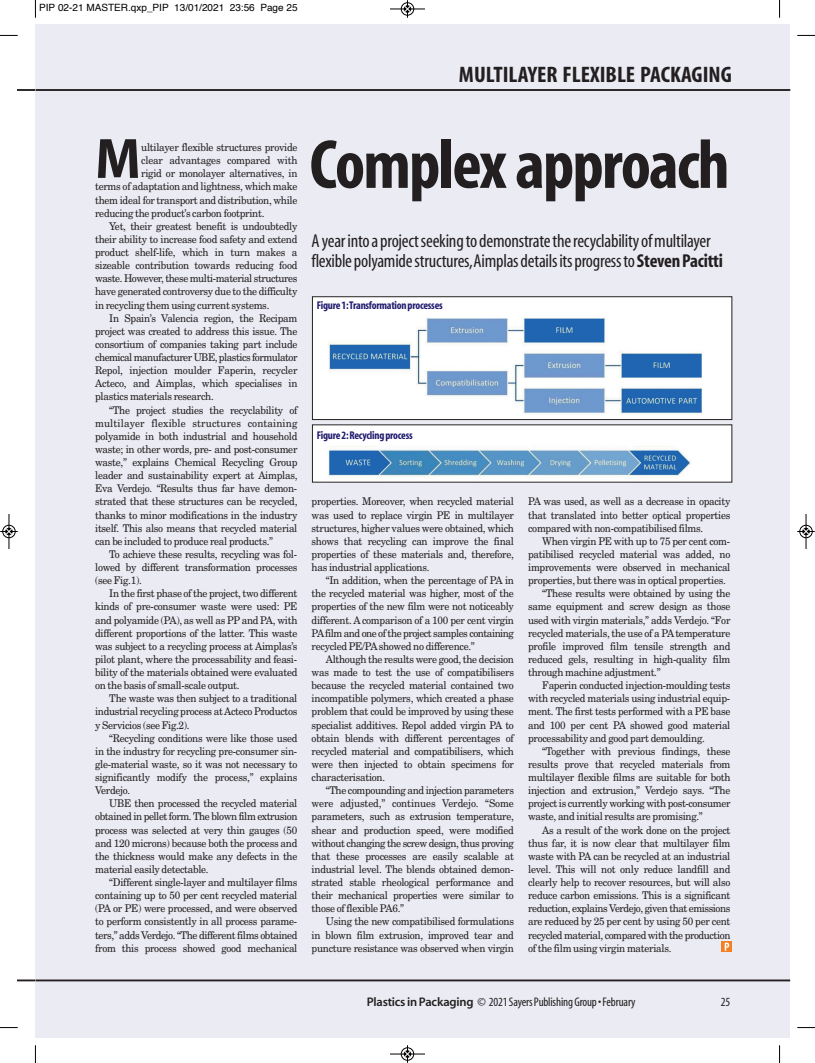
<style>
.page{position:relative;width:815px;height:1063px;background:#fff}
.page>*{position:absolute;margin:0;border:0;box-sizing:border-box;transform-origin:0 0}
.t1{font:700 condensed 70px "Myriad";letter-spacing:-.025em;color:#231f20}
.t2{font:57.38px "Myriad Bold Norm";color:#231f20;scale:.94 1}
.t3{font:700 condensed 22.5px "Myriad";color:#231f20;scale:1.05 1}
.t4{font:condensed 18.75px/20px "Myriad";letter-spacing:-.01em;color:#231f20}
.t5{font:condensed 12.5px "Myriad";letter-spacing:-.01em;color:#231f20}
.t6{font:700 condensed 11.25px "Myriad";letter-spacing:-.02em;color:#1f1a6d}
.t7{font:10.62px/13.1px "New Century Schlbk";letter-spacing:-.03em;color:#231f20;text-align:justify;scale:.94 1}
.t8{font:10px "Helvetica";color:#000}
.s1{font-weight:700}
.s2{font-family:"Myriad Semi Bold Norm";font-stretch:normal}
</style>
<div class="page">
<hr style="left:18px;top:89px;width:26px;height:2px;background:#231f20">
<svg style="left:18px;top:979px;width:17px;height:2px"></svg>
<div style="left:35px;top:25px;width:755px;height:1013px;background:#ebebf3"></div>
<svg style="left:722px;top:942px;width:10px;height:10px"></svg>
<svg style="left:725px;top:943px;width:4px;height:8px"></svg>
<img style="left:314px;top:298px;width:412px;height:120px">
<div style="left:312px;top:296px;width:420px;height:124px;border:1px solid #231f20"></div>
<img style="left:314px;top:427px;width:412px;height:53px">
<hr style="left:36px;top:89px;width:754px;height:2px;background:#231f20">
<hr style="left:35px;top:980px;width:755px;height:1px;background:#231f20">
<svg style="left:35px;top:0;width:1px;height:18px"></svg>
<svg style="left:0;top:35px;width:18px;height:1px"></svg>
<svg style="left:779px;top:0;width:1px;height:18px"></svg>
<svg style="left:797px;top:35px;width:18px;height:1px"></svg>
<svg style="left:35px;top:1045px;width:1px;height:18px"></svg>
<svg style="left:0;top:1027px;width:18px;height:1px"></svg>
<svg style="left:779px;top:1045px;width:1px;height:18px"></svg>
<svg style="left:797px;top:1027px;width:18px;height:1px"></svg>
<div style="left:401px;top:2px;width:13px;height:14px;border:1px solid #fff;border-radius:50%"></div>
<hr style="left:390px;top:9px;width:35px;height:1px;background:#000">
<div style="left:401px;top:3px;width:13px;height:12px;border:1px solid #000;border-radius:50%"></div>
<svg style="left:404px;top:0;width:7px;height:18px"></svg>
<div style="left:401px;top:1047px;width:13px;height:14px;border:1px solid #fff;border-radius:50%"></div>
<hr style="left:390px;top:1054px;width:35px;height:1px;background:#000">
<div style="left:401px;top:1048px;width:13px;height:12px;border:1px solid #000;border-radius:50%"></div>
<svg style="left:404px;top:1045px;width:7px;height:18px"></svg>
<div style="left:2px;top:525px;width:14px;height:13px;border:1px solid #fff;border-radius:50%"></div>
<hr style="left:9px;top:514px;width:1px;height:35px;background:#000">
<div style="left:3px;top:525px;width:12px;height:13px;border:1px solid #000;border-radius:50%"></div>
<svg style="left:0;top:528px;width:18px;height:7px"></svg>
<div style="left:799px;top:525px;width:14px;height:13px;border:1px solid #fff;border-radius:50%"></div>
<hr style="left:806px;top:514px;width:1px;height:35px;background:#000">
<div style="left:800px;top:525px;width:12px;height:13px;border:1px solid #000;border-radius:50%"></div>
<svg style="left:797px;top:528px;width:18px;height:7px"></svg>
<p class="t8" style="left:39px;top:4px;width:260px">PIP 02-21 MASTER.qxp_PIP 13/01/2021 23:56 Page 25</p>
<p class="t3" style="left:459px;top:67px;width:261px">MULTILAYER FLEXIBLE PACKAGING</p>
<p class="t2" style="left:95px;top:137px;width:50px">M</p>
<p class="t7" style="left:141px;top:142px;width:168px">ultilayer flexible structures provide</p>
<p class="t7" style="left:141px;top:155px;width:168px">clear advantages compared with</p>
<p class="t7" style="left:141px;top:168px;width:168px">rigid or monolayer alternatives, in</p>
<p class="t7" style="left:95px;top:181px;width:217px">terms of adaptation and lightness, which make</p>
<p class="t7" style="left:95px;top:194px;width:217px">them ideal for transport and distribution, while</p>
<p class="t7" style="left:95px;top:207px;width:182px">reducing the product’s carbon footprint.</p>
<p class="t7" style="left:95px;top:220px;width:217px;text-indent:14px">Yet, their greatest benefit is undoubtedly their ability to increase food safety and extend product shelf-life, which in turn makes a sizeable contribution towards reducing food waste. However, these multi-material structures have generated controversy due to the difficulty in recycling them using current systems.</p>
<p class="t7" style="left:95px;top:312px;width:217px;text-indent:14px">In Spain’s Valencia region, the Recipam project was created to address this issue. The consortium of companies taking part include chemical manufacturer UBE, plastics formulator Repol, injection moulder Faperin, recycler Acteco, and Aimplas, which specialises in plastics materials research.</p>
<p class="t7" style="left:95px;top:404px;width:217px;text-indent:14px">“The project studies the recyclability of multilayer flexible structures containing polyamide in both industrial and household waste; in other words, pre- and post-consumer waste,” explains Chemical Recycling Group leader and sustainability expert at Aimplas, Eva Verdejo. “Results thus far have demon&shy;strated that these structures can be recycled, thanks to minor modifications in the industry itself. This also means that recycled material can be included to produce real products.”</p>
<p class="t7" style="left:95px;top:549px;width:217px;text-indent:14px">To achieve these results, recycling was fol&shy;lowed by different transformation processes (see Fig.1).</p>
<p class="t7" style="left:95px;top:588px;width:217px;text-indent:14px">In the first phase of the project, two different kinds of pre-consumer waste were used: PE and polyamide (PA), as well as PP and PA, with different proportions of the latter. This waste was subject to a recycling process at Aimplas’s pilot plant, where the processability and feasi&shy;bility of the materials obtained were evaluated on the basis of small-scale output.</p>
<p class="t7" style="left:95px;top:693px;width:217px;text-indent:14px">The waste was then subject to a traditional industrial recycling process at Acteco Productos y Servicios (see Fig.2).</p>
<p class="t7" style="left:95px;top:732px;width:217px;text-indent:14px">“Recycling conditions were like those used in the industry for recycling pre-consumer sin&shy;gle-material waste, so it was not necessary to significantly modify the process,” explains Verdejo.</p>
<p class="t7" style="left:95px;top:798px;width:217px;text-indent:14px">UBE then processed the recycled material obtained in pellet form. The blown film extrusion process was selected at very thin gauges (50 and 120 microns) because both the process and the thickness would make any defects in the material easily detectable.</p>
<p class="t7" style="left:95px;top:877px;width:217px;text-indent:14px">“Different single-layer and multilayer films containing up to 50 per cent recycled material (PA or PE) were processed, and were observed to perform consistently in all process parame&shy;ters,” adds Verdejo. “The different films obtained from this process showed good mechanical</p>
<p class="t1" style="left:310px;top:139px;width:422px">Complex approach</p>
<p class="t4" style="left:312px;top:233px;width:413px">A year into a project seeking to demonstrate the recyclability of multilayer flexible polyamide structures,Aimplas details its progress to <span class="s1">Steven Pacitti</span></p>
<p class="t6" style="left:317px;top:301px;width:127px">Figure 1: Transformation processes</p>
<p class="t6" style="left:317px;top:431px;width:97px">Figure 2: Recycling process</p>
<p class="t7" style="left:312px;top:496px;width:217px">properties. Moreover, when recycled material was used to replace virgin PE in multilayer structures, higher values were obtained, which shows that recycling can improve the final properties of these materials and, therefore, has industrial applications.</p>
<p class="t7" style="left:312px;top:575px;width:217px;text-indent:14px">“In addition, when the percentage of PA in the recycled material was higher, most of the properties of the new film were not noticeably different. A comparison of a 100 per cent virgin PA film and one of the project samples containing recycled PE/PA showed no difference.”</p>
<p class="t7" style="left:312px;top:654px;width:217px;text-indent:14px">Although the results were good, the decision was made to test the use of compatibilisers because the recycled material contained two incompatible polymers, which created a phase problem that could be improved by using these specialist additives. Repol added virgin PA to obtain blends with different percentages of recycled material and compatibilisers, which were then injected to obtain specimens for characterisation.</p>
<p class="t7" style="left:312px;top:785px;width:217px;text-indent:14px">“The compounding and injection parameters were adjusted,” continues Verdejo. “Some parameters, such as extrusion temperature, shear and production speed, were modified without changing the screw design, thus proving that these processes are easily scalable at industrial level. The blends obtained demon&shy;strated stable rheological performance and their mechanical properties were similar to those of flexible PA6.”</p>
<p class="t7" style="left:312px;top:916px;width:217px;text-indent:14px">Using the new compatibilised formulations in blown film extrusion, improved tear and puncture resistance was observed when virgin</p>
<p class="t7" style="left:528px;top:496px;width:217px">PA was used, as well as a decrease in opacity that translated into better optical properties compared with non-compatibilised films.</p>
<p class="t7" style="left:528px;top:535px;width:217px;text-indent:14px">When virgin PE with up to 75 per cent com&shy;patibilised recycled material was added, no improvements were observed in mechanical properties, but there was in optical properties.</p>
<p class="t7" style="left:528px;top:588px;width:217px;text-indent:14px">“These results were obtained by using the same equipment and screw design as those used with virgin materials,” adds Verdejo. “For recycled materials, the use of a PA temperature profile improved film tensile strength and reduced gels, resulting in high-quality film through machine adjustment.”</p>
<p class="t7" style="left:528px;top:680px;width:217px;text-indent:14px">Faperin conducted injection-moulding tests with recycled materials using industrial equip&shy;ment. The first tests performed with a PE base and 100 per cent PA showed good material processability and good part demoulding.</p>
<p class="t7" style="left:528px;top:745px;width:217px;text-indent:14px">“Together with previous findings, these results prove that recycled materials from multilayer flexible films are suitable for both injection and extrusion,” Verdejo says. “The project is currently working with post-consumer waste, and initial results are promising.”</p>
<p class="t7" style="left:528px;top:824px;width:217px;text-indent:14px">As a result of the work done on the project thus far, it is now clear that multilayer film waste with PA can be recycled at an industrial level. This will not only reduce landfill and clearly help to recover resources, but will also reduce carbon emissions. This is a significant reduction, explains Verdejo, given that emissions are reduced by 25 per cent by using 50 per cent recycled material, compared with the production of the film using virgin materials.</p>
<p class="t5" style="left:367px;top:997px;width:270px"><span class="s2">Plastics in Packaging</span> © 2021 Sayers Publishing Group • February</p>
<p class="t5" style="left:721px;top:997px;width:11px">25</p>
</div>
